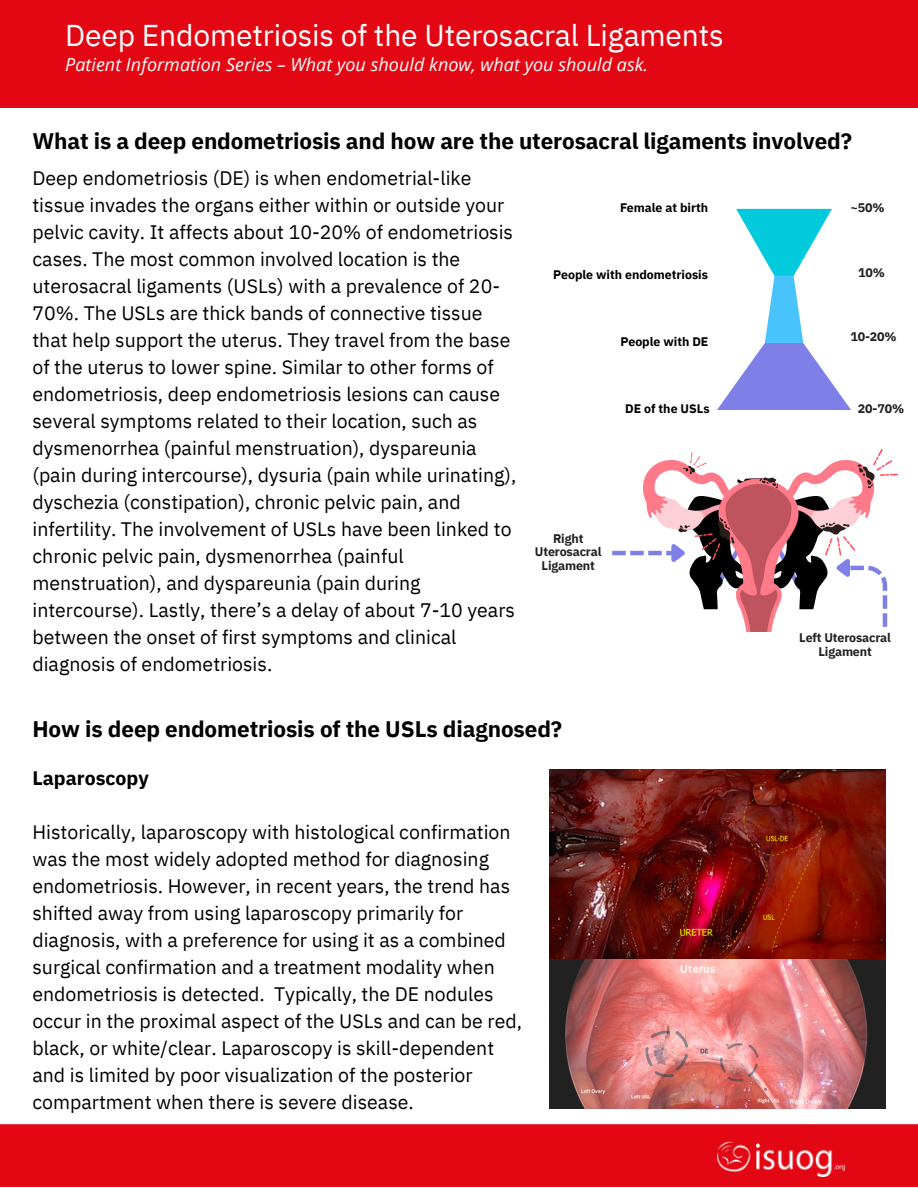
<style>
.page{position:relative;width:918px;height:1188px;background:#fff}
.page>*{position:absolute;margin:0;border:0;box-sizing:border-box;transform-origin:0 0}
.t1{font:30px "IBM Plex Sans";letter-spacing:-.005em;color:#fff}
.t2{font:700 22.5px "IBM Plex Sans";letter-spacing:-.005em;color:#000}
.t3{font:19.5px/27px "IBM Plex Sans";color:#000}
.t4{font:700 19.5px "IBM Plex Sans";color:#000}
.t5{font:italic 18px "Open Sans";color:#fff}
.t6{font:700 12.45px/13.5px "IBM Plex Sans";letter-spacing:-.01em;color:#202124;text-align:center}
.t7{font:700 12.3px "IBM Plex Sans";color:#000}
</style>
<div class="page">
<div style="left:0;top:1125px;width:917px;height:61px;background:#e30613"></div>
<div style="left:0;top:1124px;width:918px;height:63px;border:1px solid #e30613"></div>
<img style="left:718px;top:1142px;width:127px;height:34px">
<div style="left:0;top:0;width:917px;height:107px;background:#e30613"></div>
<div style="left:0;top:0;width:918px;height:108px;border:1px solid #e30613"></div>
<svg style="left:717px;top:209px;width:134px;height:201px"></svg>
<div style="left:839px;top:309px;width:69px;height:58px;background:#fff"></div>
<div style="left:833px;top:179px;width:69px;height:58px;background:#fff"></div>
<div style="left:837px;top:244px;width:69px;height:58px;background:#fff"></div>
<img style="left:643px;top:450px;width:254px;height:182px">
<img style="left:549px;top:769px;width:337px;height:339px">
<p class="t1" style="left:65px;top:15px;width:660px">Deep Endometriosis of the Uterosacral Ligaments</p>
<p class="t5" style="left:65px;top:52px;width:584px">Patient Information Series – What you should know, what you should ask.</p>
<p class="t2" style="left:32px;top:126px;width:821px">What is a deep endometriosis and how are the uterosacral ligaments involved?</p>
<p class="t3" style="left:32px;top:164px;width:485px">Deep endometriosis (DE) is when endometrial-like tissue invades the organs either within or outside your pelvic cavity. It affects about 10-20% of endometriosis cases. The most common involved location is the uterosacral ligaments (USLs) with a prevalence of 20- 70%. The USLs are thick bands of connective tissue that help support the uterus. They travel from the base of the uterus to lower spine. Similar to other forms of endometriosis, deep endometriosis lesions can cause several symptoms related to their location, such as dysmenorrhea (painful menstruation), dyspareunia (pain during intercourse), dysuria (pain while urinating), dyschezia (constipation), chronic pelvic pain, and infertility. The involvement of USLs have been linked to chronic pelvic pain, dysmenorrhea (painful menstruation), and dyspareunia (pain during intercourse). Lastly, there’s a delay of about 7-10 years between the onset of first symptoms and clinical diagnosis of endometriosis.</p>
<p class="t7" style="left:620px;top:200px;width:90px">Female at birth</p>
<p class="t7" style="left:553px;top:267px;width:156px">People with endometriosis</p>
<p class="t7" style="left:621px;top:334px;width:89px">People with DE</p>
<p class="t7" style="left:625px;top:401px;width:86px">DE of the USLs</p>
<p class="t6" style="left:535px;top:531px;width:68px">Right<br>Uterosacral<br>Ligament</p>
<p class="t2" style="left:32px;top:714px;width:531px">How is deep endometriosis of the USLs diagnosed?</p>
<p class="t4" style="left:32px;top:765px;width:118px">Laparoscopy</p>
<p class="t3" style="left:32px;top:818px;width:491px">Historically, laparoscopy with histological confirmation was the most widely adopted method for diagnosing endometriosis. However, in recent years, the trend has shifted away from using laparoscopy primarily for diagnosis, with a preference for using it as a combined surgical confirmation and a treatment modality when endometriosis is detected. Typically, the DE nodules occur in the proximal aspect of the USLs and can be red, black, or white/clear. Laparoscopy is skill-dependent</p>
<p class="t3" style="left:32px;top:1061px;width:442px">and is limited by poor visualization of the posterior compartment when there is severe disease.</p>
<p class="t6" style="left:850px;top:200px;width:36px">~50%</p>
<p class="t7" style="left:860px;top:201px;width:40px">71.4%</p>
<p class="t6" style="left:858px;top:265px;width:28px">10%</p>
<p class="t7" style="left:860px;top:268px;width:40px">14.3%</p>
<p class="t6" style="left:866px;top:329px;width:21px">10-</p>
<p class="t6" style="left:850px;top:330px;width:48px">10-20%</p>
<p class="t7" style="left:860px;top:335px;width:40px">28.6%</p>
<p class="t6" style="left:858px;top:401px;width:48px">20-70%</p>
<p class="t7" style="left:860px;top:402px;width:36px">100%</p>
<p class="t6" style="left:799px;top:631px;width:93px">Left Uterosacral<br>Ligament</p>
</div>
